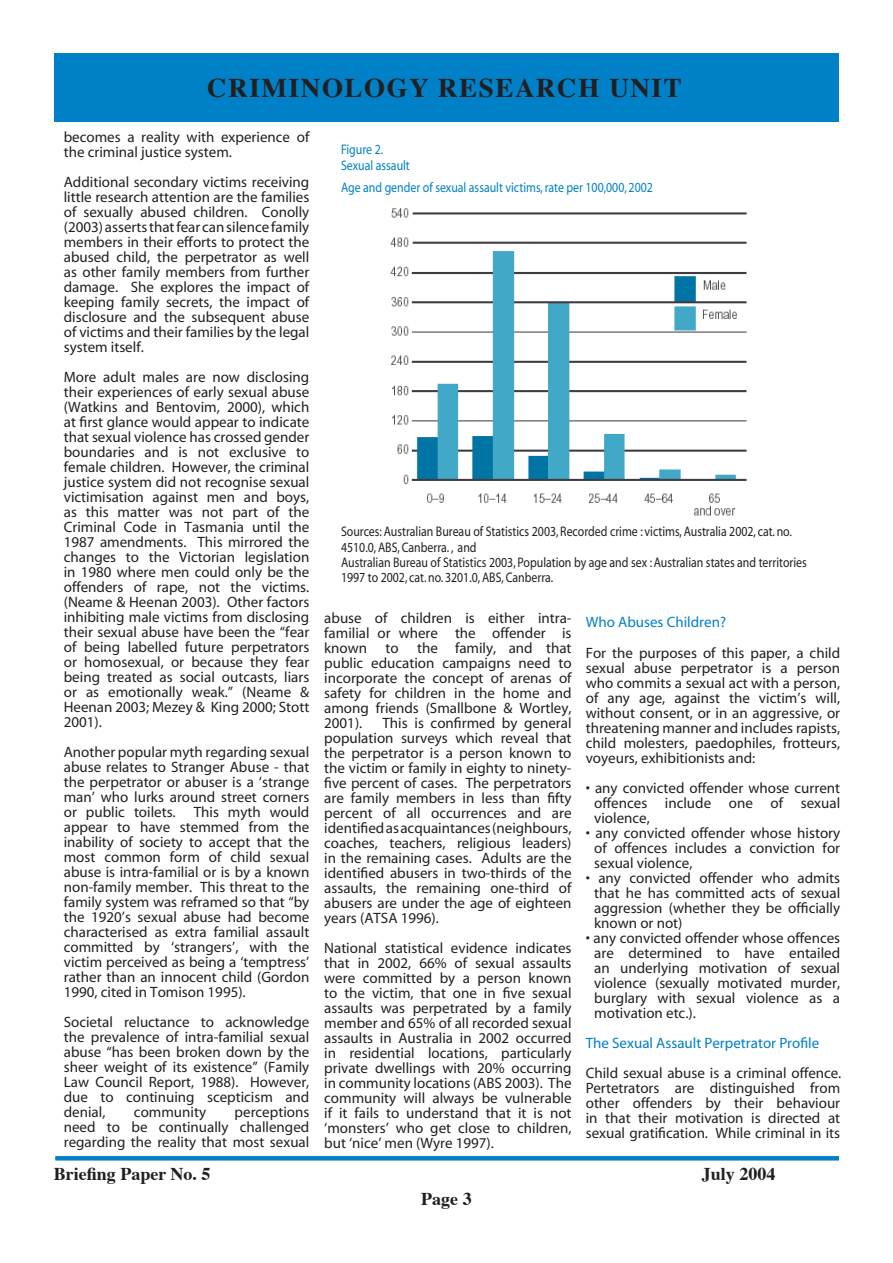
<style>
.page{position:relative;width:893px;height:1263px;background:#fff}
.page>*{position:absolute;margin:0;border:0;box-sizing:border-box;transform-origin:0 0}
.t1{font:700 27px "Times";letter-spacing:.06em;color:#231f20}
.t2{font:700 18px "Times";color:#231f20}
.t3{font:15px/15px "Myriad";color:#231f20;text-align:justify}
.t4{font:15px "Myriad";color:#0080c6}
.t5{font:13.95px/15.3px "Myriad";color:#231f20;scale:.85 1}
.t6{font:13.95px/15.3px "Myriad";color:#0080c6;scale:.85 1}
</style>
<div class="page">
<svg style="left:55px;top:1156px;width:784px;height:4px;background:#0482c7"></svg>
<div style="left:54px;top:54px;width:785px;height:68px;background:#0080c6"></div>
<img style="left:390px;top:208px;width:357px;height:308px">
<h1 class="t1" style="left:207px;top:70px;width:476px">CRIMINOLOGY RESEARCH UNIT</h1>
<p class="t3" style="left:64px;top:130px;width:247px">becomes a reality with experience of the criminal justice system.</p>
<p class="t3" style="left:64px;top:175px;width:247px">Additional secondary victims receiving little research attention are the families of sexually abused children. Conolly (2003) asserts that fear can silence family members in their efforts to protect the abused child, the perpetrator as well as other family members from further damage. She explores the impact of keeping family secrets, the impact of disclosure and the subsequent abuse of victims and their families by the legal system itself.</p>
<p class="t3" style="left:64px;top:370px;width:247px">More adult males are now disclosing their experiences of early sexual abuse (Watkins and Bentovim, 2000), which at first glance would appear to indicate that sexual violence has crossed gender boundaries and is not exclusive to female children. However, the criminal justice system did not recognise sexual victimisation against men and boys, as this matter was not part of the Criminal Code in Tasmania until the 1987 amendments. This mirrored the changes to the Victorian legislation in 1980 where men could only be the offenders of rape, not the victims. (Neame &amp; Heenan 2003). Other factors inhibiting male victims from disclosing their sexual abuse have been the “fear of being labelled future perpetrators or homosexual, or because they fear being treated as social outcasts, liars or as emotionally weak.” (Neame &amp; Heenan 2003; Mezey &amp; King 2000; Stott 2001).</p>
<p class="t3" style="left:64px;top:745px;width:247px">Another popular myth regarding sexual abuse relates to Stranger Abuse - that the perpetrator or abuser is a ‘strange man’ who lurks around street corners or public toilets. This myth would appear to have stemmed from the inability of society to accept that the most common form of child sexual abuse is intra-familial or is by a known non-family member. This threat to the family system was reframed so that “by the 1920’s sexual abuse had become characterised as extra familial assault committed by ‘strangers’, with the victim perceived as being a ‘temptress’ rather than an innocent child (Gordon 1990, cited in Tomison 1995).</p>
<p class="t3" style="left:64px;top:1015px;width:247px">Societal reluctance to acknowledge the prevalence of intra-familial sexual abuse “has been broken down by the sheer weight of its existence” (Family Law Council Report, 1988). However, due to continuing scepticism and denial,</p>
<p class="t6" style="left:341px;top:143px;width:83px">Figure 2.<br>Sexual assault</p>
<p class="t6" style="left:341px;top:180px;width:368px">Age and gender of sexual assault victims, rate per 100,000, 2002</p>
<p class="t5" style="left:341px;top:525px;width:549px">Sources: Australian Bureau of Statistics 2003, Recorded crime : victims, Australia 2002, cat. no.<br>4510.0, ABS, Canberra. , and<br>Australian Bureau of Statistics 2003, Population by age and sex : Australian states and territories 1997 to 2002, cat. no. 3201.0, ABS, Canberra.</p>
<p class="t3" style="left:324px;top:611px;width:249px">abuse of children is either intra&shy;familial or where the offender is known to the family, and that public education campaigns need to incorporate the concept of arenas of safety for children in the home and among friends (Smallbone &amp; Wortley, 2001).</p>
<p class="t4" style="left:586px;top:614px;width:142px">Who Abuses Children?</p>
<p class="t3" style="left:586px;top:646px;width:256px">For the purposes of this paper, a child sexual abuse perpetrator is a person who commits a sexual act with a person, of any age, against the victim’s will, without consent, or in an aggressive, or threatening manner and includes rapists, child molesters, paedophiles, frotteurs, voyeurs, exhibitionists and:</p>
<p class="t3" style="left:594px;top:781px;width:247px;text-indent:-9px">• any convicted offender whose current offences include one of sexual violence,</p>
<p class="t3" style="left:594px;top:826px;width:247px;text-indent:-9px">• any convicted offender whose history of offences includes a conviction for sexual violence,</p>
<p class="t3" style="left:594px;top:871px;width:247px;text-indent:-9px">• any convicted offender who admits that he has committed acts of sexual aggression (whether they be officially known or not)</p>
<p class="t3" style="left:594px;top:931px;width:247px;text-indent:-9px">• any convicted offender whose offences are determined to have entailed an underlying motivation of sexual violence (sexually motivated murder, burglary with sexual violence as a motivation etc.).</p>
<p class="t4" style="left:586px;top:1036px;width:235px">The Sexual Assault Perpetrator Profile</p>
<p class="t3" style="left:586px;top:1066px;width:257px">Child sexual abuse is a criminal offence.<br>Pertetrators are distinguished from other offenders by their behaviour in that their motivation is directed at sexual gratification. While criminal in its</p>
<p class="t3" style="left:324px;top:716px;width:249px;text-indent:58px">This is confirmed by general population surveys which reveal that the perpetrator is a person known to the victim or family in eighty to ninety&shy;five percent of cases. The perpetrators are family members in less than fifty percent of all occurrences and are identified as acquaintances (neighbours, coaches, teachers, religious leaders) in the remaining cases. Adults are the identified abusers in two-thirds of the assaults, the remaining one-third of abusers are under the age of eighteen years (ATSA 1996).</p>
<p class="t3" style="left:324px;top:941px;width:249px">National statistical evidence indicates that in 2002, 66% of sexual assaults were committed by a person known to the victim, that one in five sexual assaults was perpetrated by a family member and 65% of all recorded sexual assaults in Australia in 2002 occurred in residential locations, particularly private dwellings with 20% occurring in community locations (ABS 2003). The community will always be vulnerable if it fails to understand that it is not ‘monsters’ who get close to children, but ‘nice’ men (Wyre 1997).</p>
<p class="t3" style="left:64px;top:1105px;width:247px;text-indent:171px">perceptions need to be continually challenged regarding the reality that most sexual</p>
<p class="t3" style="left:134px;top:1105px;width:74px">community</p>
<p class="t2" style="left:54px;top:1162px;width:158px">Briefing Paper No. 5</p>
<p class="t2" style="left:702px;top:1162px;width:75px">July 2004</p>
<p class="t2" style="left:421px;top:1187px;width:52px">Page 3</p>
</div>
